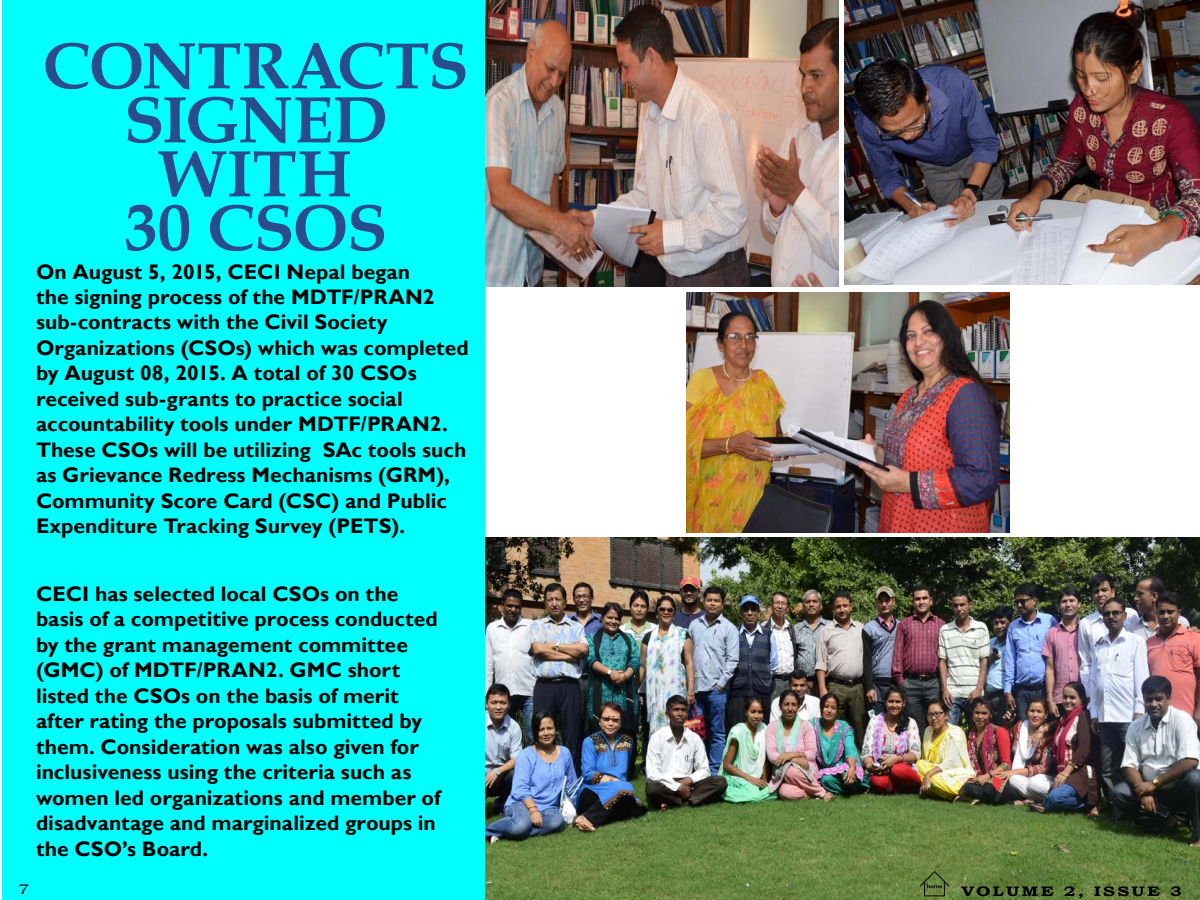
<style>
.page{position:relative;width:1200px;height:900px;background:#fff}
.page>*{position:absolute;margin:0;border:0;box-sizing:border-box;transform-origin:0 0}
.Headers{font:700 66px/54px "Book Antiqua";letter-spacing:-.015em;color:#284c8c;text-align:center}
.Main_text{font:700 21px/25.5px "Gill Sans";color:#000}
.t1{font:700 13.8px "Bookman Old Style";letter-spacing:.12em;color:#000;scale:1.3 1}
.t2{font:13.8px "Bookman Old Style";color:#000;scale:1.3 1}
</style>
<div class="page">
<img style="left:845px;top:0;width:355px;height:285px">
<img style="left:485px;top:0;width:353px;height:287px">
<img style="left:686px;top:292px;width:324px;height:241px">
<img style="left:485px;top:537px;width:715px;height:363px">
<div style="left:2px;top:0;width:483px;height:900px;background:#0ff"></div>
<img style="left:921px;top:872px;width:28px;height:28px">
<p class="Headers" style="left:43px;top:39px;width:427px">CONTRACTS<br>SIGNED</p>
<p class="Headers" style="left:159px;top:147px;width:194px">WITH</p>
<p class="Headers" style="left:124px;top:201px;width:265px">30 CSOS</p>
<p class="Main_text" style="left:36px;top:259px;width:434px">On August 5, 2015, CECI Nepal began<br>the signing process of the MDTF/PRAN2 sub-contracts with the Civil Society Organizations (CSOs) which was completed by August 08, 2015. A total of 30 CSOs received sub-grants to practice social accountability tools under MDTF/PRAN2.<br>These CSOs will be utilizing SAc tools such as Grievance Redress Mechanisms (GRM), Community Score Card (CSC) and Public Expenditure Tracking Survey (PETS).</p>
<p class="Main_text" style="left:36px;top:582px;width:406px">CECI has selected local CSOs on the basis of a competitive process conducted by the grant management committee (GMC) of MDTF/PRAN2. GMC short listed the CSOs on the basis of merit after rating the proposals submitted by them. Consideration was also given for inclusiveness using the criteria such as women led organizations and member of disadvantage and marginalized groups in the CSO’s Board.</p>
<p class="t2" style="left:18px;top:881px;width:10px">7</p>
<p class="t1" style="left:962px;top:881px;width:171px">VOLUME 2, ISSUE 3</p>
</div>
